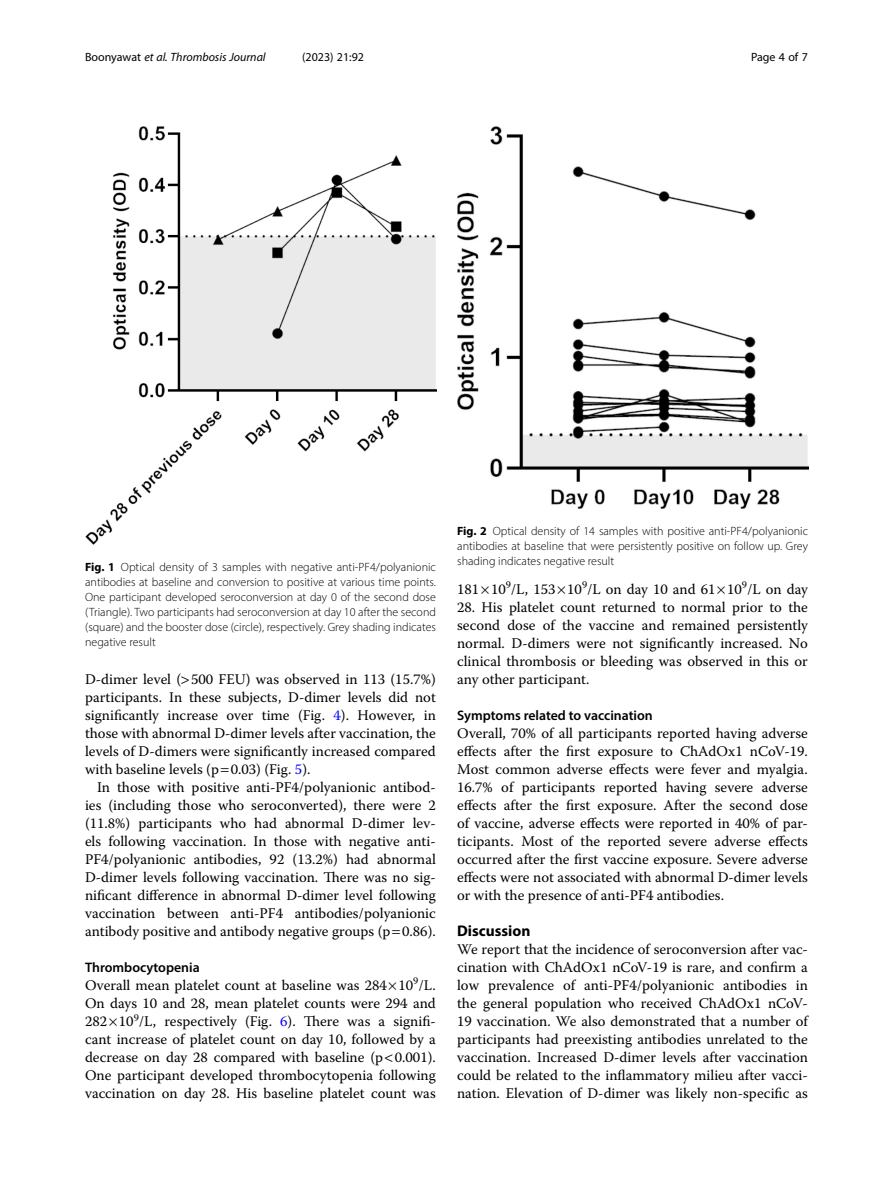
<style>
.page{position:relative;width:893px;height:1191px;background:#fff}
.page>*{position:absolute;margin:0;border:0;box-sizing:border-box;transform-origin:0 0}
.Head_1{font:700 15.45px "Myriad Pro";color:#000}
.Body_Text{font:14.7px/18px "Warnock Pro";color:#000;text-align:justify}
.Body_Text_Indent{font:14.7px/18px "Warnock Pro";color:#000;text-align:justify}
.Head_2{font:600 13.8px "Myriad Pro";color:#000}
.Figure_Caption{font:300 12px/15px "Myriad Pro";color:#000;text-align:justify}
.t1{font:italic 12px "Myriad Pro";color:#000}
.t2{font:12px "Myriad Pro";color:#000}
.s1{font-style:normal}
.s2{font-weight:700}
.s3{color:#00f}
</style>
<div class="page">
<img style="left:457px;top:126px;width:351px;height:382px">
<img style="left:85px;top:126px;width:351px;height:418px">
<p class="t1" style="left:85px;top:50px;width:182px"><span class="s1">Boonyawat</span> et al. Thrombosis Journal</p>
<p class="t2" style="left:302px;top:50px;width:63px">(2023) 21:92</p>
<p class="t2" style="left:751px;top:50px;width:58px">Page 4 of 7</p>
<p class="Figure_Caption" style="left:85px;top:559px;width:352px"><span class="s2">Fig. 1</span> Optical density of 3 samples with negative anti-PF4/polyanionic antibodies at baseline and conversion to positive at various time points.<br>One participant developed seroconversion at day 0 of the second dose (Triangle). Two participants had seroconversion at day 10 after the second (square) and the booster dose (circle), respectively. Grey shading indicates negative result</p>
<p class="Body_Text" style="left:85px;top:670px;width:352px">D-dimer level ( 500 FEU) was observed in 113 (15.7%) participants. In these subjects, D-dimer levels did not significantly increase over time (Fig. <span class="s3">4</span>). However, in those with abnormal D-dimer levels after vaccination, the levels of D-dimers were significantly increased compared with baseline levels (p 0.03) (Fig. <span class="s3">5</span>).</p>
<p class="Body_Text_Indent" style="left:85px;top:778px;width:352px;text-indent:12px">In those with positive anti-PF4/polyanionic antibod&shy;ies (including those who seroconverted), there were 2 (11.8%) participants who had abnormal D-dimer lev&shy;els following vaccination. In those with negative anti-PF4/polyanionic antibodies, 92 (13.2%) had abnormal D-dimer levels following vaccination. There was no sig&shy;nificant difference in abnormal D-dimer level following vaccination between anti-PF4 antibodies/polyanionic antibody positive and antibody negative groups (p 0.86).</p>
<p class="Head_2" style="left:85px;top:959px;width:116px">Thrombocytopenia</p>
<p class="Body_Text" style="left:85px;top:976px;width:352px">Overall mean platelet count at baseline was 284 10<sup>9</sup>/L.<br>On days 10 and 28, mean platelet counts were 294 and 282 10<sup>9</sup>/L, respectively (Fig. <span class="s3">6</span>). There was a signifi&shy;cant increase of platelet count on day 10, followed by a decrease on day 28 compared with baseline (p 0.001).<br>One participant developed thrombocytopenia following vaccination on day 28. His baseline platelet count was</p>
<p class="Figure_Caption" style="left:457px;top:523px;width:352px"><span class="s2">Fig. 2</span> Optical density of 14 samples with positive anti-PF4/polyanionic antibodies at baseline that were persistently positive on follow up. Grey shading indicates negative result</p>
<p class="Body_Text" style="left:457px;top:580px;width:352px">181 10<sup>9</sup>/L, 153 10<sup>9</sup>/L on day 10 and 61 10<sup>9</sup>/L on day</p>
<p class="Body_Text" style="left:457px;top:598px;width:352px">28. His platelet count returned to normal prior to the second dose of the vaccine and remained persistently normal. D-dimers were not significantly increased. No clinical thrombosis or bleeding was observed in this or any other participant.</p>
<p class="Head_2" style="left:457px;top:707px;width:197px">Symptoms related to vaccination</p>
<p class="Body_Text" style="left:457px;top:724px;width:352px">Overall, 70% of all participants reported having adverse effects after the first exposure to ChAdOx1 nCoV-19.<br>Most common adverse effects were fever and myalgia.<br>16.7% of participants reported having severe adverse effects after the first exposure. After the second dose of vaccine, adverse effects were reported in 40% of par&shy;ticipants. Most of the reported severe adverse effects occurred after the first vaccine exposure. Severe adverse effects were not associated with abnormal D-dimer levels or with the presence of anti-PF4 antibodies.</p>
<p class="Head_1" style="left:457px;top:921px;width:75px">Discussion</p>
<p class="Body_Text" style="left:457px;top:940px;width:352px">We report that the incidence of seroconversion after vac&shy;cination with ChAdOx1 nCoV-19 is rare, and confirm a low prevalence of anti-PF4/polyanionic antibodies in the general population who received ChAdOx1 nCoV-19 vaccination. We also demonstrated that a number of participants had preexisting antibodies unrelated to the vaccination. Increased D-dimer levels after vaccination could be related to the inflammatory milieu after vacci&shy;nation. Elevation of D-dimer was likely non-specific as</p>
</div>
